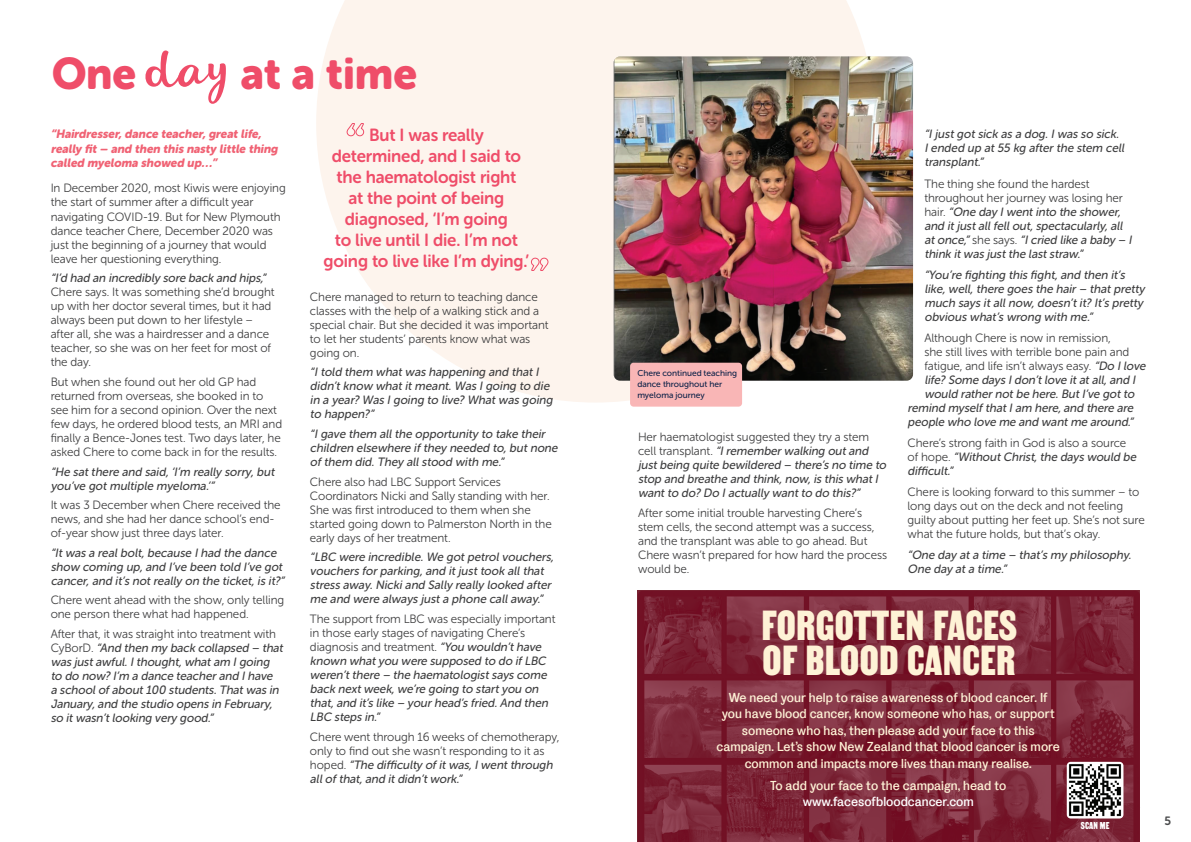
<style>
.page{position:relative;width:1191px;height:842px;background:#fff}
.page>*{position:absolute;margin:0;border:0;box-sizing:border-box;transform-origin:0 0}
.t1{font:44px "Museo Sans Rounded 900";color:#ef4d69}
.t2{font:42px/35px "BE Martin";letter-spacing:.01em;color:#fef2d6}
.t3{font:17.5px/21px "Museo Sans Rounded 700";letter-spacing:-.01em;color:#ef4d69;text-align:center}
.t4{font:600 13px/16.5px "La Fabrique Pro";color:#fef2d6;text-align:center}
.t5{font:600 13px "La Fabrique Pro";color:#fff}
.t6{font:12px/14px "Museo Sans Rounded 300";letter-spacing:-.005em;color:#3e3e3f}
.t7{font:italic 12px/14px "Museo Sans Rounded 500";letter-spacing:-.005em;color:#3e3e3f}
.t8{font:italic 12px/14.5px "Museo Sans Rounded 900";color:#f06274}
.t9{font:12px "Museo Sans Rounded 700";color:#4b4c4d}
.t10{font:10px "BE Martin";letter-spacing:.01em;color:#fff}
.t11{font:8.5px/11px "Museo Sans Rounded 500";color:#0f2349}
.s1{font-family:"Lifehack";font-size:57px}
.s2{font-family:"Museo Sans Rounded 300";font-style:normal}
.s3{font-family:"Museo Sans Rounded 500";font-style:italic}
</style>
<div class="page">
<svg style="left:316px;top:0;width:550px;height:403px;fill:#fdf4ed"></svg>
<svg style="left:638px;top:591px;width:501px;height:251px;background:#7c2638"></svg>
<svg style="left:347px;top:123px;width:17px;height:13px"></svg>
<svg style="left:531px;top:258px;width:17px;height:13px"></svg>
<img style="left:613px;top:56px;width:300px;height:325px">
<div style="left:630px;top:363px;width:112px;height:44px;background:#f9b6b6;border-radius:4px"></div>
<img style="left:1066px;top:762px;width:57px;height:56px">
<h1 class="t1" style="left:52px;top:48px;width:367px">One <span class="s1">day</span> at a time</h1>
<p class="t8" style="left:51px;top:127px;width:231px">“Hairdresser,dance teacher,great life, really fit – and then this nasty little thing called myeloma showed up…”</p>
<p class="t6" style="left:51px;top:181px;width:237px">In December 2020, most Kiwis were enjoying the start of summer after a difficult year navigating COVID-19. But for New Plymouth dance teacher Chere, December 2020 was just the beginning of a journey that would leave her questioning everything.</p>
<p class="t7" style="left:51px;top:271px;width:219px">“I’d had an incredibly sore back and hips,”</p>
<p class="t6" style="left:51px;top:285px;width:225px">Chere says. It was something she’d brought up with her doctor several times, but it had always been put down to her lifestyle – after all, she was a hairdresser and a dance teacher, so she was on her feet for most of the day.</p>
<p class="t6" style="left:51px;top:375px;width:233px">But when she found out her old GP had returned from overseas, she booked in to see him for a second opinion. Over the next few days, he ordered blood tests, an MRI and finally a Bence-Jones test. Two days later, he asked Chere to come back in for the results.</p>
<p class="t7" style="left:51px;top:464px;width:228px">“He satthere and said,‘I’m really sorry,but you’ve gotmultiple myeloma.’”</p>
<p class="t6" style="left:51px;top:498px;width:231px">It was 3 December when Chere received the news, and she had her dance school’s end&shy;of-year show just three days later.</p>
<p class="t7" style="left:51px;top:546px;width:237px">“Itwas a realbolt,because Ihad the dance show coming up,and I’ve been told I’ve got cancer,and it’s notreally on the ticket,is it?”</p>
<p class="t6" style="left:51px;top:593px;width:235px">Chere went ahead with the show, only telling one person there what had happened.</p>
<p class="t6" style="left:51px;top:627px;width:227px">After that, it was straight into treatment with</p>
<p class="t7" style="left:51px;top:641px;width:236px"><span class="s2">C y B o r D .</span> “And then my back collapsed – that was justawful.Ithought,whatam Igoing to do now? I’m a dance teacherand Ihave a schoolofabout100 students.Thatwas in January,and the studio opens in February, so itwasn’tlooking very good.”</p>
<h3 class="t3" style="left:323px;top:125px;width:207px">But I was really determined, and I said to the haematologist right<br>at the point of being diagnosed, ‘I’m going<br>to live until I die. I’m not going to live like I’m dying.’</h3>
<p class="t7" style="left:924px;top:127px;width:204px">“Ijustgotsick as a dog.Iwas so sick.<br>Iended up at55 kg afterthe stem cell transplant.”</p>
<p class="t6" style="left:924px;top:177px;width:200px">The thing she found the hardest throughout her journey was losing her</p>
<p class="t7" style="left:924px;top:204px;width:211px"><span class="s2">h a i r .</span> “One day Iwentinto the shower, and itjustallfellout,spectacularly,all atonce,”<span class="s2">s h e s a y s .</span> “Icried like a baby – I think itwas justthe laststraw.”</p>
<p class="t7" style="left:924px;top:268px;width:222px">“You’re fighting this fight,and then it’s like,well,there goes the hair– thatpretty much says itallnow,doesn’tit? It’s pretty obvious what’s wrong with me.”</p>
<p class="t6" style="left:924px;top:331px;width:225px">Although Chere is now in remission,<br>she still lives with terrible bone pain and fatigue, and life isn’t always easy. <span class="s3">“Do Ilove</span></p>
<p class="t7" style="left:907px;top:373px;width:232px;text-align:right">life? Some days Idon’tlove itatall,and I would rathernotbe here.ButI’ve gotto remind myselfthatIam here,and there are people who love me and wantme around.”</p>
<p class="t6" style="left:907px;top:436px;width:220px">Chere’s strong faith in God is also a source</p>
<p class="t7" style="left:907px;top:450px;width:233px"><span class="s2">o f h o p e .</span> “WithoutChrist,the days would be difficult.”</p>
<p class="t6" style="left:907px;top:485px;width:239px">Chere is looking forward to this summer – to long days out on the deck and not feeling guilty about putting her feet up. She’s not sure what the future holds, but that’s okay.</p>
<p class="t7" style="left:907px;top:548px;width:227px">“One day ata time – that’s my philosophy.<br>One day ata time.”</p>
<p class="t6" style="left:310px;top:290px;width:240px">Chere managed to return to teaching dance classes with the help of a walking stick and a special chair. But she decided it was important to let her students’ parents know what was going on.</p>
<p class="t7" style="left:310px;top:365px;width:246px">“Itold them whatwas happening and thatI didn’tknow whatitmeant.Was Igoing to die in a year? Was Igoing to live? Whatwas going to happen?”</p>
<p class="t7" style="left:310px;top:427px;width:251px">“Igave them allthe opportunity to take their children elsewhere ifthey needed to,butnone ofthem did.They allstood with me.”</p>
<p class="t6" style="left:310px;top:474px;width:243px">Chere also had LBC Support Services Coordinators Nicki and Sally standing with her.<br>She was first introduced to them when she started going down to Palmerston North in the early days of her treatment.</p>
<p class="t7" style="left:310px;top:550px;width:247px">“LBC were incredible.We gotpetrolvouchers, vouchers forparking,and itjusttook allthat stress away.Nickiand Sally really looked after me and were always justa phone callaway.”</p>
<p class="t6" style="left:310px;top:612px;width:247px">The support from LBC was especially important in those early stages of navigating Chere’s diagnosis and treatment. <span class="s3">“You wouldn’thave</span></p>
<p class="t7" style="left:310px;top:654px;width:242px">known whatyou were supposed to do ifLBC weren’tthere – the haematologistsays come back nextweek,we’re going to startyou on that,and it’s like – yourhead’s fried.And then LBC steps in.”</p>
<p class="t6" style="left:310px;top:729px;width:251px">Chere went through 16 weeks of chemotherapy, only to find out she wasn’t responding to it as</p>
<p class="t7" style="left:310px;top:757px;width:246px"><span class="s2">h o p e d .</span> “The difficulty ofitwas,Iwentthrough allofthat,and itdidn’twork.”</p>
<p class="t11" style="left:637px;top:367px;width:101px">Chere continued teaching dance throughout her myeloma journey</p>
<p class="t6" style="left:638px;top:430px;width:233px">Her haematologist suggested they try a stem</p>
<p class="t7" style="left:638px;top:444px;width:252px"><span class="s2">c e l l t ra n s p la n t .</span> “Irememberwalking outand justbeing quite bewildered – there’s no time to stop and breathe and think,now,is this whatI wantto do? Do Iactually wantto do this?”</p>
<p class="t6" style="left:638px;top:506px;width:250px">After some initial trouble harvesting Chere’s stem cells, the second attempt was a success, and the transplant was able to go ahead. But Chere wasn’t prepared for how hard the process would be.</p>
<h2 class="t2" style="left:761px;top:607px;width:257px">FORGOTTEN FACES<br>OF BLOOD CANCER</h2>
<p class="t4" style="left:716px;top:689px;width:345px">We need your help to raise awareness of blood cancer. If<br>you have blood cancer, know someone who has, or support someone who has, then please add your face to this campaign. Let’s show New Zealand that blood cancer is more common and impacts more lives than many realise.</p>
<p class="t4" style="left:770px;top:777px;width:238px">To add your face to the campaign, head to</p>
<p class="t5" style="left:802px;top:794px;width:173px">www.facesofbloodcancer.com</p>
<p class="t10" style="left:1080px;top:818px;width:30px">SCAN ME</p>
<p class="t9" style="left:1164px;top:815px;width:8px">5</p>
</div>
